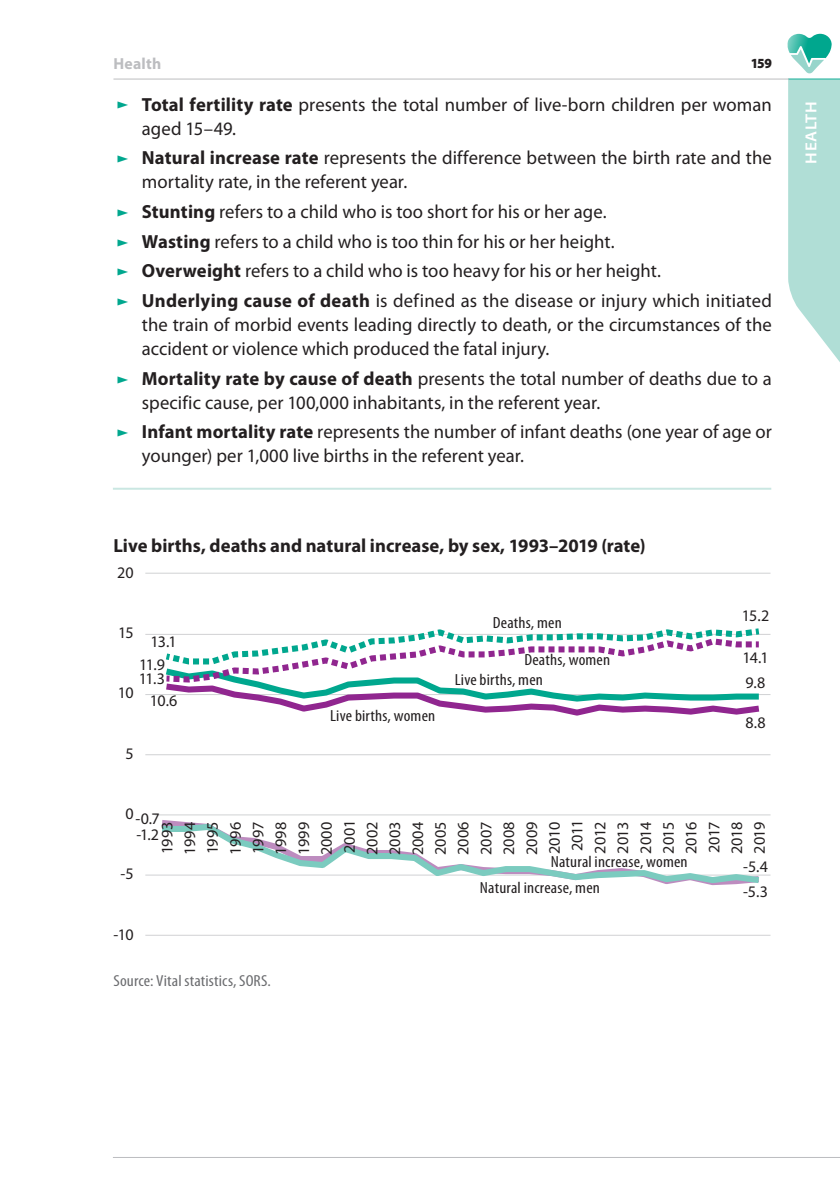
<style>
.page{position:relative;width:840px;height:1191px;background:#fff}
.page>*{position:absolute;margin:0;border:0;box-sizing:border-box;transform-origin:0 0}
.t1{font:19px/24px "Myriad Pro";letter-spacing:.005em;color:#231f20}
.Графикон___Табела{font:700 19px "Myriad Pro";color:#231f20}
.t2{font:condensed 16.2px/25.6px "Myriad Pro";letter-spacing:.01em;color:#231f20;scale:1.08 1}
.t3{font:16.2px/14.2px "Myriad Pro";letter-spacing:-.05em;color:#231f20}
.t4{font:16px/22.8px "Myriad Pro";letter-spacing:-.005em;color:#231f20}
.Иѕвор{font:condensed 16px "Myriad Pro";letter-spacing:.01em;color:#6c6d70;scale:1.1 1}
.t5{font:700 16px "Myriad Pro";letter-spacing:.015em;color:#bcbdc0}
.t6{font:600 16px "Myriad Pro";letter-spacing:.03em;color:#fff;scale:1.08 1}
.t7{font:900 14px "Myriad Pro";color:#231f20;scale:.94 1}
.s1{font-weight:700}
</style>
<div class="page">
<hr style="left:113px;top:79px;width:675px;height:1px;background:#bcbdc0">
<hr style="left:113px;top:1157px;width:726px;height:1px;background:#bcbdc0">
<svg style="left:786px;top:34px;width:53px;height:327px"></svg>
<hr style="left:113px;top:488px;width:657px;height:2px;background:#cae7e2">
<hr style="left:145px;top:572px;width:625px;height:1px;background:#d1d2d4">
<hr style="left:145px;top:634px;width:625px;height:1px;background:#d1d2d4">
<hr style="left:145px;top:694px;width:625px;height:1px;background:#d1d2d4">
<hr style="left:145px;top:754px;width:625px;height:1px;background:#d1d2d4">
<hr style="left:145px;top:874px;width:625px;height:1px;background:#d1d2d4">
<hr style="left:145px;top:934px;width:625px;height:1px;background:#d1d2d4">
<hr style="left:155px;top:814px;width:615px;height:1px;background:#d1d2d4">
<svg style="left:165px;top:628px;width:595px;height:88px"></svg>
<svg style="left:156px;top:820px;width:609px;height:66px"></svg>
<p class="t5" style="left:113px;top:55px;width:49px">Health</p>
<p class="t7" style="left:750px;top:56px;width:24px">159</p>
<p class="t1" style="left:142px;top:93px;width:631px"><span class="s1">Total fertility rate</span> presents the total number of live-born children per woman aged 15–49.</p>
<p class="t1" style="left:142px;top:146px;width:631px"><span class="s1">Natural increase rate</span> represents the difference between the birth rate and the mortality rate, in the referent year.</p>
<p class="t1" style="left:142px;top:200px;width:466px"><span class="s1">Stunting</span> refers to a child who is too short for his or her age.</p>
<p class="t1" style="left:142px;top:230px;width:474px"><span class="s1">Wasting</span> refers to a child who is too thin for his or her height.</p>
<p class="t1" style="left:142px;top:259px;width:520px"><span class="s1">Overweight</span> refers to a child who is too heavy for his or her height.</p>
<p class="t1" style="left:142px;top:289px;width:631px;text-align:justify"><span class="s1">Underlying cause of death</span> is defined as the disease or injury which initiated the train of morbid events leading directly to death, or the circumstances of the accident or violence which produced the fatal injury.</p>
<p class="t1" style="left:142px;top:367px;width:631px"><span class="s1">Mortality rate by cause of death</span> presents the total number of deaths due to a specific cause, per 100,000 inhabitants, in the referent year.</p>
<p class="t1" style="left:142px;top:420px;width:631px"><span class="s1">Infant mortality rate</span> represents the number of infant deaths (one year of age or younger) per 1,000 live births in the referent year.</p>
<p class="Графикон___Табела" style="left:113px;top:534px;width:533px">Live births, deaths and natural increase, by sex, 1993–2019 (rate)</p>
<p class="t3" style="left:117px;top:565px;width:18px">20</p>
<p class="t3" style="left:118px;top:626px;width:17px">15</p>
<p class="t3" style="left:150px;top:635px;width:28px">13.1</p>
<p class="t3" style="left:139px;top:658px;width:28px">11.9<br>11.3</p>
<p class="t3" style="left:118px;top:686px;width:17px">10</p>
<p class="t3" style="left:125px;top:746px;width:10px">5</p>
<p class="t3" style="left:150px;top:693px;width:29px">10.6</p>
<p class="t2" style="left:330px;top:703px;width:99px">Live births, women</p>
<p class="t2" style="left:492px;top:609px;width:65px">Deaths, men</p>
<p class="t2" style="left:524px;top:647px;width:81px">Deaths, women</p>
<p class="t2" style="left:454px;top:667px;width:83px">Live births, men</p>
<p class="t3" style="left:741px;top:609px;width:29px">15.2</p>
<p class="t3" style="left:742px;top:651px;width:28px">14.1</p>
<p class="t3" style="left:745px;top:675px;width:21px">9.8</p>
<p class="t3" style="left:745px;top:716px;width:22px">8.8</p>
<p class="t3" style="left:125px;top:806px;width:10px">0</p>
<p class="t3" style="left:136px;top:811px;width:26px">-0.7</p>
<p class="t4" style="left:156px;top:855px;width:37px;rotate:-90deg">1993<br>1994<br>1995<br>1996<br>1997<br>1998<br>1999<br>2000<br>2001<br>2002<br>2003<br>2004<br>2005<br>2006<br>2007<br>2008<br>2009<br>2010<br>2011<br>2012<br>2013<br>2014<br>2015<br>2016<br>2017<br>2018<br>2019</p>
<p class="t3" style="left:136px;top:828px;width:24px">-1.2</p>
<p class="t2" style="left:479px;top:849px;width:194px;text-indent:71px">Natural increase, women<br>Natural increase, men</p>
<p class="t3" style="left:742px;top:859px;width:26px">-5.4</p>
<p class="t3" style="left:120px;top:867px;width:15px">-5</p>
<p class="t3" style="left:742px;top:884px;width:27px">-5.3</p>
<p class="t3" style="left:114px;top:927px;width:21px">-10</p>
<p class="Иѕвор" style="left:113px;top:972px;width:144px">Source: Vital statistics, SORS.</p>
<p class="t6" style="left:801px;top:163px;width:59px;rotate:-90deg">HEALTH</p>
</div>
